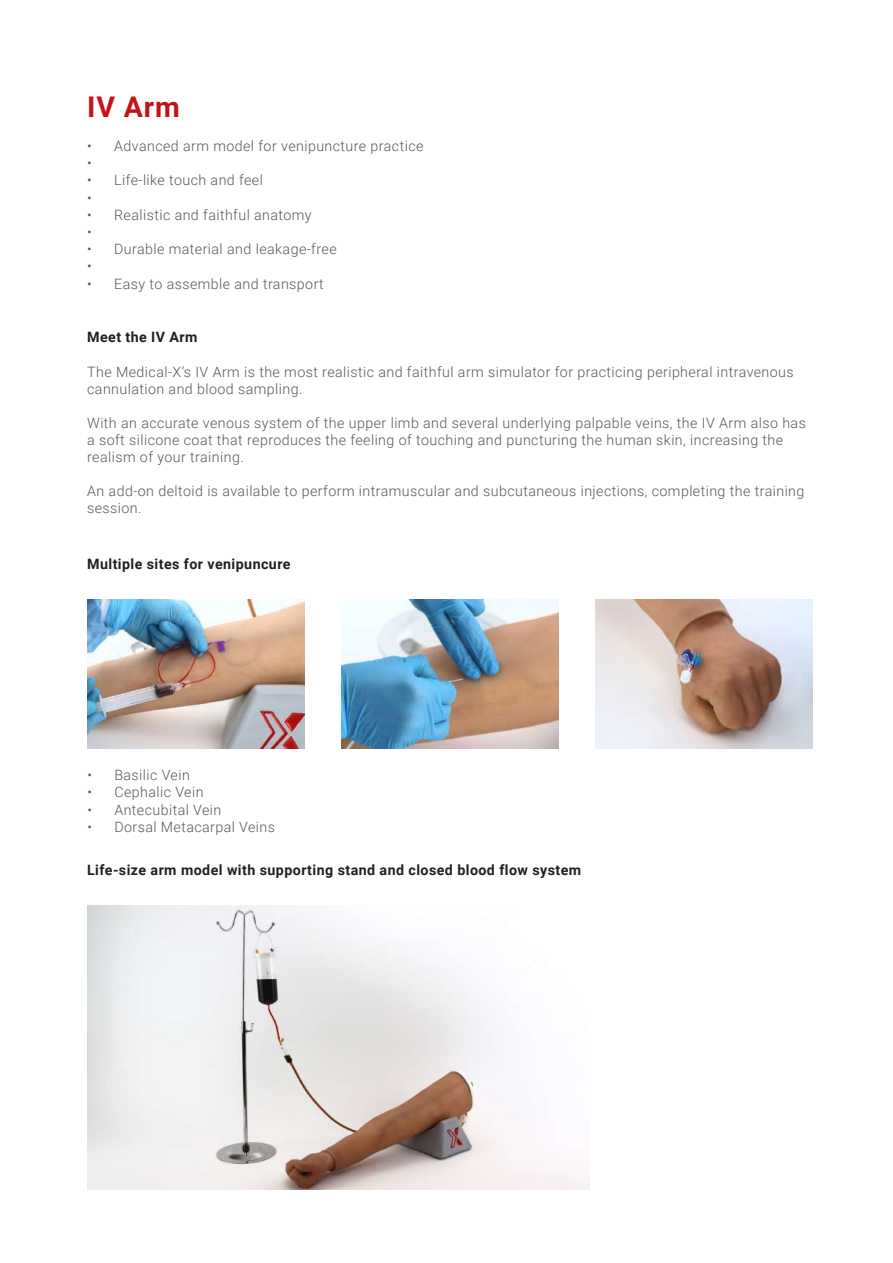
<style>
.page{position:relative;width:893px;height:1263px;background:#fff}
.page>*{position:absolute;margin:0;border:0;box-sizing:border-box;transform-origin:0 0}
.t1{font:700 28.5px "Roboto";color:#c4121a}
.t2{font:300 14.25px/17.1px "Roboto";letter-spacing:.03em;color:#57585a}
.t3{font:700 14.25px "Roboto";letter-spacing:.03em;color:#231f20}
</style>
<div class="page">
<img style="left:87px;top:600px;width:217px;height:148px">
<img style="left:341px;top:600px;width:217px;height:148px">
<img style="left:595px;top:600px;width:217px;height:148px">
<img style="left:87px;top:906px;width:502px;height:283px">
<h1 class="t1" style="left:87px;top:87px;width:94px">IV Arm</h1>
<p class="t2" style="left:87px;top:137px;width:338px">• Advanced arm model for venipuncture practice •</p>
<p class="t2" style="left:87px;top:171px;width:177px">• Life-like touch and feel •</p>
<p class="t2" style="left:87px;top:206px;width:226px">• Realistic and faithful anatomy •</p>
<p class="t2" style="left:87px;top:240px;width:251px">• Durable material and leakage-free •</p>
<p class="t2" style="left:87px;top:275px;width:238px">• Easy to assemble and transport</p>
<p class="t3" style="left:87px;top:327px;width:112px">Meet the IV Arm</p>
<p class="t2" style="left:87px;top:362px;width:708px">The Medical-X’s IV Arm is the most realistic and faithful arm simulator for practicing peripheral intravenous cannulation and blood sampling.</p>
<p class="t2" style="left:87px;top:414px;width:720px">With an accurate venous system of the upper limb and several underlying palpable veins, the IV Arm also has a soft silicone coat that reproduces the feeling of touching and puncturing the human skin, increasing the realism of your training.</p>
<p class="t2" style="left:87px;top:482px;width:719px">An add-on deltoid is available to perform intramuscular and subcutaneous injections, completing the training session.</p>
<p class="t3" style="left:87px;top:554px;width:205px">Multiple sites for venipuncure</p>
<p class="t2" style="left:87px;top:766px;width:104px">• Basilic Vein</p>
<p class="t2" style="left:87px;top:783px;width:118px">• Cephalic Vein</p>
<p class="t2" style="left:87px;top:800px;width:136px">• Antecubital Vein</p>
<p class="t2" style="left:87px;top:817px;width:189px">• Dorsal Metacarpal Veins</p>
<p class="t3" style="left:87px;top:860px;width:496px">Life-size arm model with supporting stand and closed blood flow system</p>
</div>
